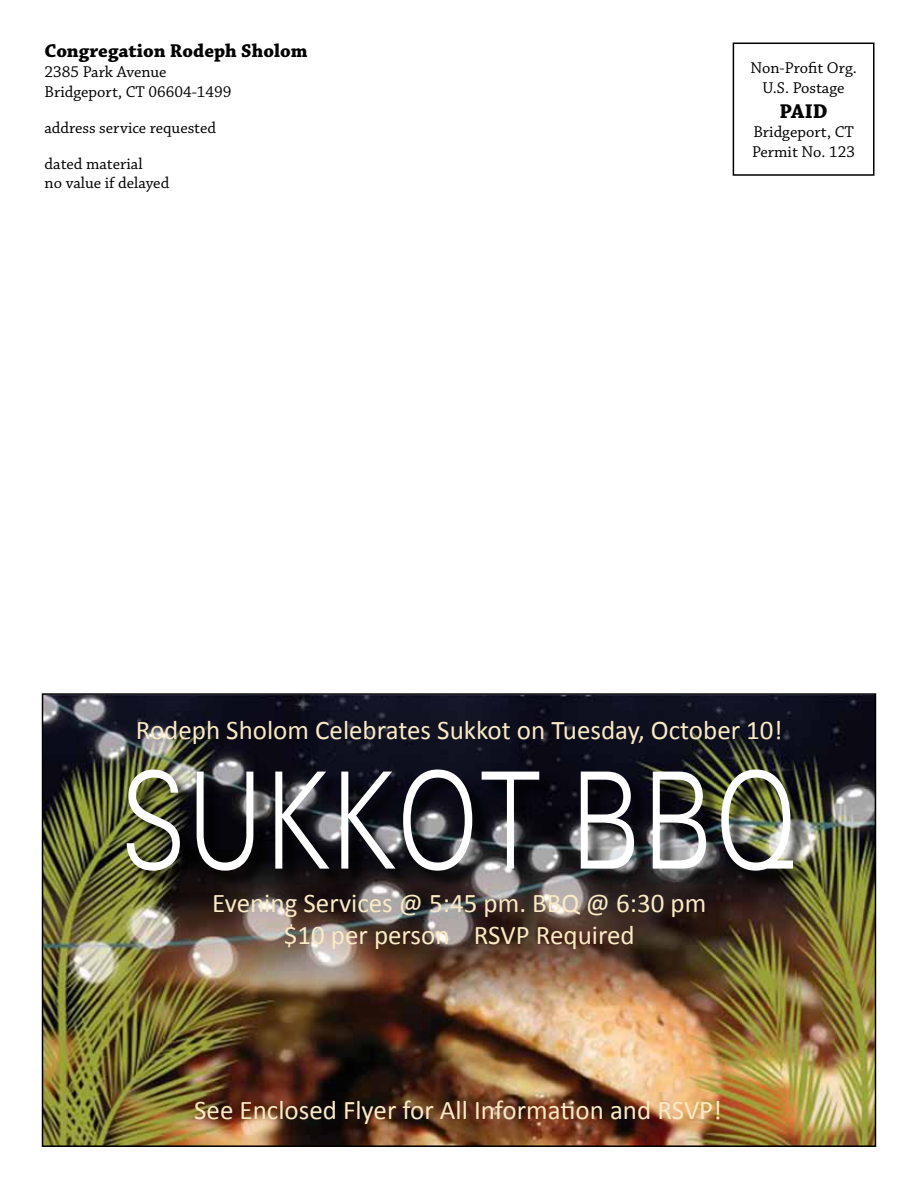
<style>
.page{position:relative;width:918px;height:1188px;background:#fff}
.page>*{position:absolute;margin:0;border:0;box-sizing:border-box;transform-origin:0 0}
.t1{font:300 135px "Univers";color:#fff;scale:.8 1}
.t2{font:27px/32.4px "Calibri";color:#faeac5;text-align:center}
.t3{font:700 21px "Chaparral Pro";color:#000}
.t4{font:700 19.5px "Chaparral Pro";color:#000}
.t5{font:16.5px/19.8px "Chaparral Pro";color:#000}
</style>
<div class="page">
<div style="left:733px;top:43px;width:141px;height:133px;border:2px solid #000"></div>
<img style="left:45px;top:696px;width:828px;height:448px">
<div style="left:42px;top:693px;width:834px;height:454px;border:2px solid #000"></div>
<div style="left:129px;top:771px;width:682px;height:118px;background:#000;opacity:.75"></div>
<p class="t4" style="left:45px;top:39px;width:265px">Congregation Rodeph Sholom</p>
<p class="t5" style="left:45px;top:62px;width:189px">2385 Park Avenue<br>Bridgeport, CT 06604-1499</p>
<p class="t5" style="left:45px;top:110px;width:173px;line-height:36px">address service requested dated material</p>
<p class="t5" style="left:45px;top:174px;width:126px">no value if delayed</p>
<p class="t5" style="left:750px;top:58px;width:108px;text-align:center">Non-Profit Org.<br>U.S. Postage</p>
<p class="t3" style="left:779px;top:99px;width:50px">PAID</p>
<p class="t5" style="left:752px;top:123px;width:104px">Bridgeport, CT<br>Permit No. 123</p>
<p class="t2" style="left:136px;top:714px;width:648px">Rodeph Sholom Celebrates Sukkot on Tuesday, October 10!</p>
<h1 class="t1" style="left:120px;top:740px;width:849px">SUKKOT BBQ</h1>
<p class="t2" style="left:212px;top:887px;width:496px">Evening Services @ 5:45 pm. BBQ @ 6:30 pm $10 per person RSVP Required</p>
<p class="t2" style="left:194px;top:1094px;width:529px">See Enclosed Flyer for All Information and RSVP!</p>
</div>
